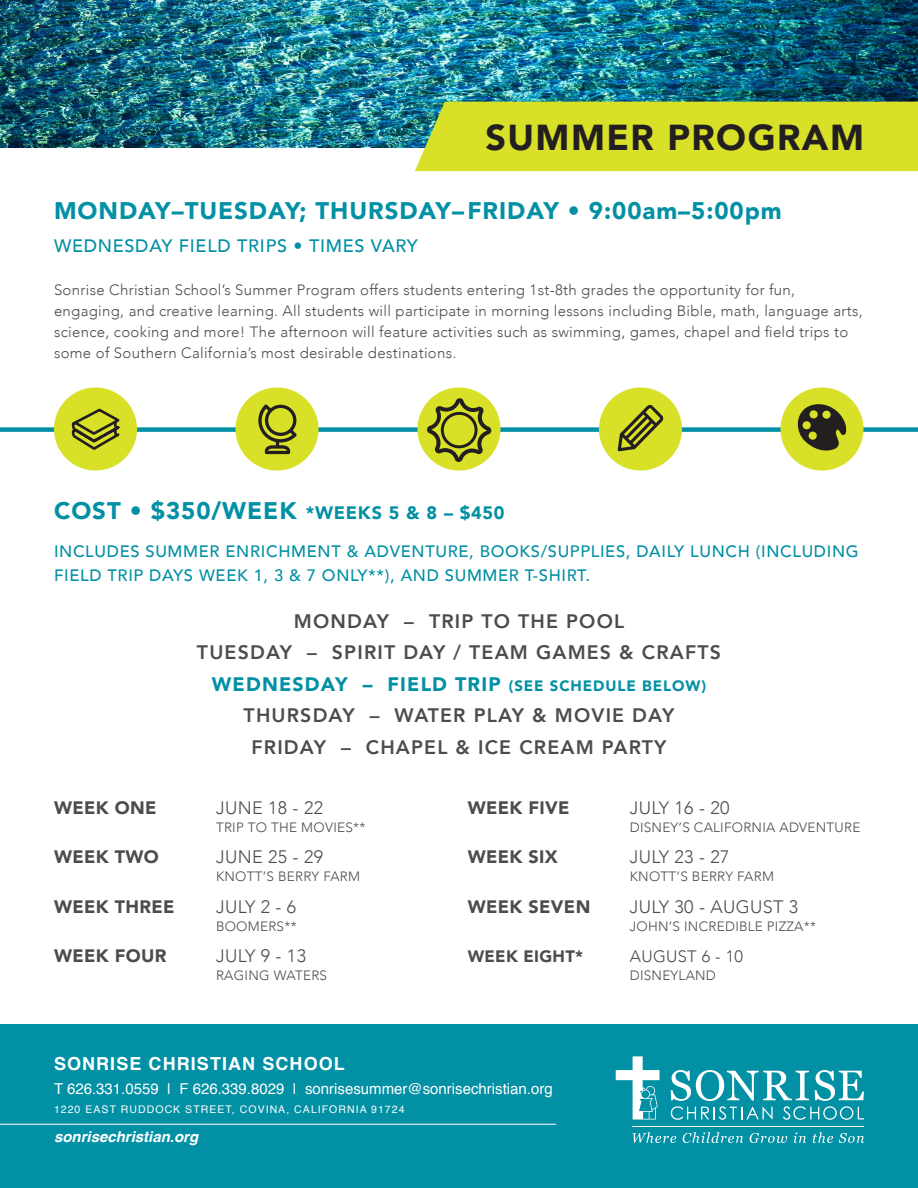
<style>
.page{position:relative;width:918px;height:1188px;background:#fff}
.page>*{position:absolute;margin:0;border:0;box-sizing:border-box;transform-origin:0 0}
.t1{font:900 36px "Avenir";letter-spacing:.04em;color:#231f20}
.t2{font:900 24px "Avenir";letter-spacing:.04em;color:#0290a4}
.t3{font:800 19.5px "Avenir";letter-spacing:.06em;color:#4b4c4d}
.t4{font:900 19.5px "Avenir";letter-spacing:.06em;color:#0290a4}
.t5{font:300 18px "Avenir";letter-spacing:.02em;color:#4b4c4d}
.t6{font:900 18px "Avenir";letter-spacing:.02em;color:#4b4c4d}
.t7{font:500 18px "Avenir";letter-spacing:.04em;color:#0290a4}
.t8{font:700 18px "Helvetica";letter-spacing:.06em;color:#fff}
.t9{font:500 16.5px/24px "Avenir";letter-spacing:.04em;color:#0290a4}
.t10{font:900 16.5px "Avenir";letter-spacing:.02em;color:#4b4c4d}
.t11{font:300 16.5px "Avenir";letter-spacing:.02em;color:#4b4c4d}
.t12{font:300 15px/21px "Avenir";letter-spacing:.02em;color:#4b4c4d}
.t13{font:15px "Helvetica";color:#fff}
.t14{font:italic 700 15px "Helvetica";color:#fff}
.t15{font:300 13.5px "Avenir";letter-spacing:.02em;color:#4b4c4d}
.t16{font:10.5px "Helvetica";letter-spacing:.1em;color:#fff}
.s1{font-size:18px}
.s2{font-size:15px}
</style>
<div class="page">
<img style="left:0;top:0;width:918px;height:147px">
<div style="left:0;top:1024px;width:918px;height:164px;background:#0290a4"></div>
<div style="left:415px;top:102px;width:503px;height:69px;background:#d8e027"></div>
<hr style="left:0;top:1124px;width:556px;height:1px;background:#fff">
<hr style="left:633px;top:1126px;width:231px;height:1px;background:#fff">
<svg style="left:633px;top:1132px;width:43px;height:11px"></svg>
<svg style="left:683px;top:1132px;width:60px;height:11px"></svg>
<svg style="left:750px;top:1133px;width:37px;height:10px"></svg>
<svg style="left:794px;top:1132px;width:12px;height:11px"></svg>
<svg style="left:813px;top:1132px;width:20px;height:11px"></svg>
<svg style="left:839px;top:1133px;width:25px;height:10px"></svg>
<svg style="left:671px;top:1070px;width:193px;height:50px"></svg>
<svg style="left:616px;top:1056px;width:43px;height:64px"></svg>
<div style="left:0;top:427px;width:918px;height:5px;background:#0290a4"></div>
<div style="left:417px;top:387px;width:84px;height:84px;background:#d8e027;border-radius:50%"></div>
<div style="left:599px;top:387px;width:83px;height:84px;background:#d8e027;border-radius:50%"></div>
<div style="left:780px;top:387px;width:84px;height:84px;background:#d8e027;border-radius:50%"></div>
<div style="left:54px;top:387px;width:83px;height:84px;background:#d8e027;border-radius:50%"></div>
<div style="left:235px;top:387px;width:84px;height:84px;background:#d8e027;border-radius:50%"></div>
<svg style="left:71px;top:408px;width:49px;height:42px"></svg>
<svg style="left:258px;top:404px;width:39px;height:50px"></svg>
<svg style="left:618px;top:404px;width:46px;height:47px"></svg>
<svg style="left:797px;top:404px;width:50px;height:47px"></svg>
<svg style="left:427px;top:398px;width:64px;height:64px"></svg>
<p class="t1" style="left:485px;top:107px;width:380px">SUMMER PROGRAM</p>
<p class="t2" style="left:54px;top:191px;width:729px">MONDAY–TUESDAY; THURSDAY–FRIDAY • 9:00am–5:00pm</p>
<p class="t7" style="left:54px;top:231px;width:366px">WEDNESDAY FIELD TRIPS • TIMES VARY</p>
<p class="t12" style="left:54px;top:279px;width:810px">Sonrise Christian School’s Summer Program offers students entering 1st-8th grades the opportunity for fun, engaging, and creative learning. All students will participate in morning lessons including Bible, math, language arts, science, cooking and more! The afternoon will feature activities such as swimming, games, chapel and field trips to some of Southern California’s most desirable destinations.</p>
<p class="t2" style="left:54px;top:490px;width:452px">COST • $350/WEEK <span class="s1">*WEEKS 5 &amp; 8 – $450</span></p>
<p class="t9" style="left:54px;top:538px;width:806px">INCLUDES SUMMER ENRICHMENT &amp; ADVENTURE, BOOKS/SUPPLIES, DAILY LUNCH (INCLUDING<br>FIELD TRIP DAYS WEEK 1, 3 &amp; 7 ONLY**), AND SUMMER T-SHIRT.</p>
<p class="t3" style="left:294px;top:606px;width:332px">MONDAY – TRIP TO THE POOL</p>
<p class="t3" style="left:197px;top:637px;width:526px">TUESDAY – SPIRIT DAY / TEAM GAMES &amp; CRAFTS</p>
<p class="t4" style="left:212px;top:667px;width:496px">WEDNESDAY – FIELD TRIP <span class="s2">(SEE SCHEDULE BELOW)</span></p>
<p class="t3" style="left:244px;top:700px;width:432px">THURSDAY – WATER PLAY &amp; MOVIE DAY</p>
<p class="t3" style="left:252px;top:732px;width:416px">FRIDAY – CHAPEL &amp; ICE CREAM PARTY</p>
<p class="t6" style="left:54px;top:792px;width:104px">WEEK ONE</p>
<p class="t5" style="left:216px;top:797px;width:109px">JUNE 18 - 22</p>
<p class="t15" style="left:216px;top:819px;width:151px">TRIP TO THE MOVIES**</p>
<p class="t6" style="left:54px;top:841px;width:106px">WEEK TWO</p>
<p class="t5" style="left:216px;top:846px;width:109px">JUNE 25 - 29</p>
<p class="t15" style="left:216px;top:868px;width:146px">KNOTT’S BERRY FARM</p>
<p class="t6" style="left:54px;top:891px;width:122px">WEEK THREE</p>
<p class="t5" style="left:216px;top:896px;width:82px">JULY 2 - 6</p>
<p class="t15" style="left:216px;top:918px;width:82px">BOOMERS**</p>
<p class="t6" style="left:54px;top:940px;width:114px">WEEK FOUR</p>
<p class="t5" style="left:216px;top:945px;width:92px">JULY 9 - 13</p>
<p class="t15" style="left:216px;top:967px;width:113px">RAGING WATERS</p>
<p class="t6" style="left:468px;top:792px;width:103px">WEEK FIVE</p>
<p class="t5" style="left:630px;top:797px;width:101px">JULY 16 - 20</p>
<p class="t15" style="left:630px;top:819px;width:232px">DISNEY’S CALIFORNIA ADVENTURE</p>
<p class="t6" style="left:468px;top:841px;width:92px">WEEK SIX</p>
<p class="t5" style="left:630px;top:846px;width:101px">JULY 23 - 27</p>
<p class="t15" style="left:630px;top:868px;width:146px">KNOTT’S BERRY FARM</p>
<p class="t6" style="left:468px;top:891px;width:124px">WEEK SEVEN</p>
<p class="t5" style="left:630px;top:896px;width:170px">JULY 30 - AUGUST 3</p>
<p class="t15" style="left:630px;top:918px;width:188px">JOHN’S INCREDIBLE PIZZA**</p>
<p class="t10" style="left:468px;top:942px;width:117px">WEEK EIGHT*</p>
<p class="t11" style="left:630px;top:947px;width:115px">AUGUST 6 - 10</p>
<p class="t15" style="left:630px;top:967px;width:88px">DISNEYLAND</p>
<p class="t8" style="left:54px;top:1049px;width:292px">SONRISE CHRISTIAN SCHOOL</p>
<p class="t13" style="left:54px;top:1077px;width:500px">T 626.331.0559 | F 626.339.8029 | sonrisesummer@sonrisechristian.org</p>
<p class="t16" style="left:54px;top:1102px;width:352px">1220 EAST RUDDOCK STREET, COVINA, CALIFORNIA 91724</p>
<p class="t14" style="left:54px;top:1124px;width:146px">sonrisechristian.org</p>
</div>
